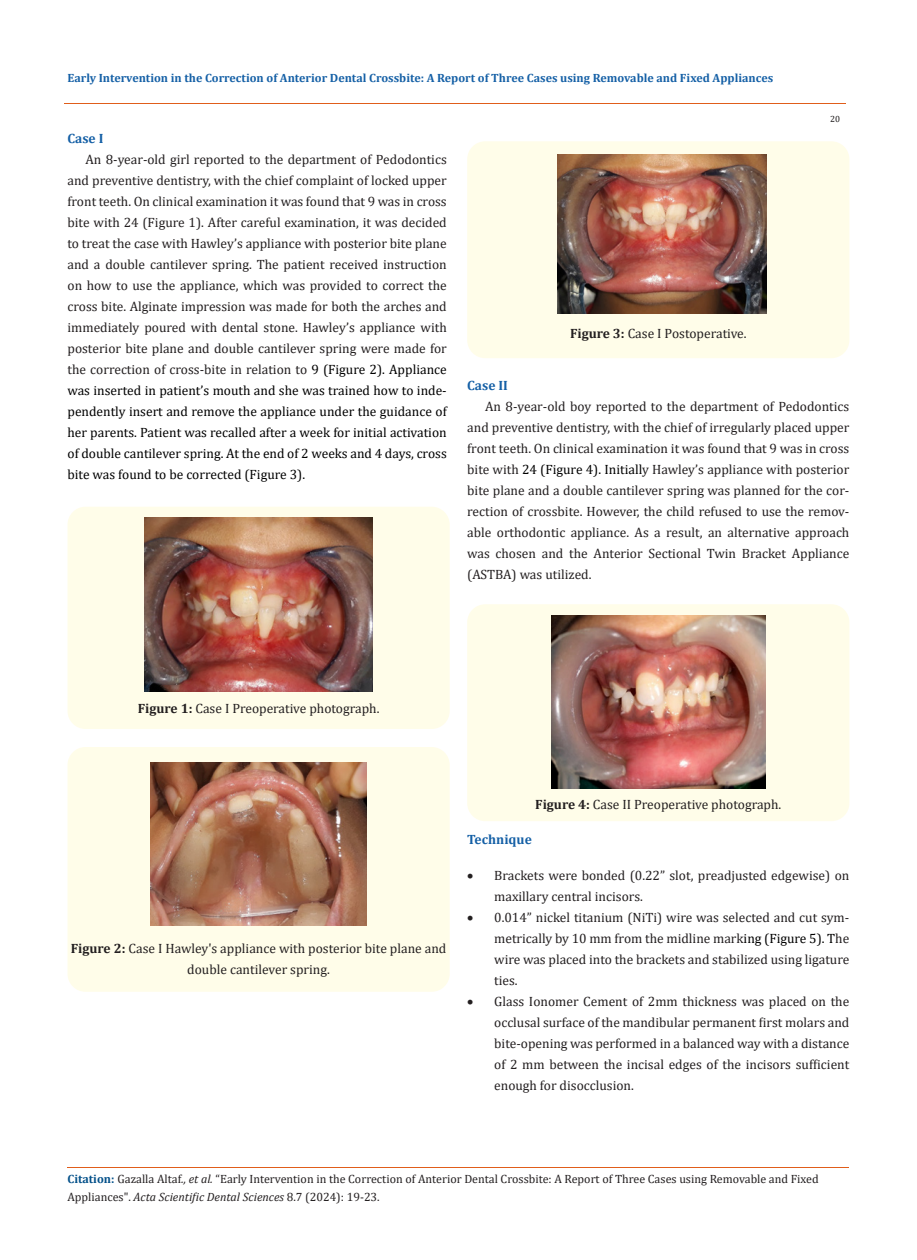
<style>
.page{position:relative;width:917px;height:1260px;background:#fff}
.page>*{position:absolute;margin:0;border:0;box-sizing:border-box;transform-origin:0 0}
.t1{font:13.5px/21px "Cambria";color:#231f20;text-align:justify}
.t2{font:700 13.5px "Cambria";color:#1560a6}
.t3{font:12px/18px "Cambria";color:#231f20}
.t4{font:700 12px "Cambria";color:#1560a6}
.t5{font:9px "Cambria";color:#231f20}
.s1{color:#000}
.s2{font-weight:700}
.s3{font-weight:700;color:#035089}
.s4{font-style:italic}
</style>
<div class="page">
<hr style="left:64px;top:104px;width:782px;height:1px;background:#e05d1a">
<div style="left:67px;top:507px;width:382px;height:222px;background:#fffde9;border-radius:18px"></div>
<img style="left:145px;top:518px;width:228px;height:173px">
<div style="left:67px;top:747px;width:382px;height:245px;background:#fffde9;border-radius:18px"></div>
<img style="left:151px;top:763px;width:216px;height:163px">
<div style="left:467px;top:141px;width:382px;height:217px;background:#fffde9;border-radius:18px"></div>
<img style="left:557px;top:154px;width:209px;height:159px">
<div style="left:467px;top:604px;width:382px;height:217px;background:#fffde9;border-radius:18px"></div>
<img style="left:551px;top:615px;width:214px;height:174px">
<hr style="left:67px;top:1167px;width:782px;height:1px;background:#e05d1a">
<p class="t4" style="left:67px;top:69px;width:707px">Early Intervention in the Correction of Anterior Dental Crossbite: A Report of Three Cases using Removable and Fixed Appliances</p>
<p class="t5" style="left:830px;top:114px;width:11px">20</p>
<p class="t2" style="left:67px;top:129px;width:38px">Case I</p>
<p class="t1" style="left:67px;top:149px;width:381px;text-indent:18px">An 8-year-old girl reported to the department of Pedodontics and preventive dentistry, with the chief complaint of locked upper front teeth. On clinical examination it was found that 9 was in cross bite with 24 (Figure 1). After careful examination, it was decided to treat the case with Hawley’s appliance with posterior bite plane and a double cantilever spring. The patient received instruction on how to use the appliance, which was provided to correct the cross bite. Alginate impression was made for both the arches and immediately poured with dental stone. Hawley’s appliance with posterior bite plane and double cantilever spring were made for the correction of cross-bite in relation to <span class="s1">9 (Figure 2). Appliance was inserted in patient’s mouth and she was trained how to inde&shy;pendently insert and remove the appliance under the guidance of her parents. Patient was recalled after a week for initial activation of double cantilever spring. At the end of 2 weeks and 4 days, cross bite was found to be corrected (Figure 3).</span></p>
<p class="t1" style="left:570px;top:323px;width:178px"><span class="s2">Figure 3:</span> Case I Postoperative.</p>
<p class="t2" style="left:467px;top:376px;width:42px">Case II</p>
<p class="t1" style="left:467px;top:396px;width:384px;text-indent:18px">An 8-year-old boy reported to the department of Pedodontics and preventive dentistry, with the chief of irregularly placed upper front teeth. On clinical examination it was found that 9 was in cross bite with <span class="s1">24 (Figure 4). Initiall</span>y Hawley’s appliance with posterior bite plane and a double cantilever spring was planned for the cor&shy;rection of crossbite. However, the child refused to use the remov&shy;able orthodontic appliance. As a result, an alternative approach was chosen and the Anterior Sectional Twin Bracket Appliance (ASTBA) was utilized.</p>
<p class="t1" style="left:138px;top:697px;width:243px"><span class="s2">Figure 1:</span> Case I Preoperative photograph.</p>
<p class="t1" style="left:71px;top:938px;width:377px;text-align:center"><span class="s2">Figure 2:</span> Case I Hawley's appliance with posterior bite plane and double cantilever spring.</p>
<p class="t1" style="left:535px;top:793px;width:248px"><span class="s2">Figure 4:</span> Case II Preoperative photograph.</p>
<p class="t2" style="left:467px;top:830px;width:66px">Technique</p>
<p class="t1" style="left:494px;top:865px;width:356px;text-indent:-27px">• Brackets were bonded (0.22” slot, preadjusted edgewise) on maxillary central incisors.</p>
<p class="t1" style="left:494px;top:907px;width:356px;text-indent:-27px">• 0.014” nickel titanium (NiTi) wire was selected and cut sym&shy;metrically by 10 mm from the midline mark<span class="s1">ing (Figure 5). T</span>he wire was placed into the brackets and stabilized using ligature ties.</p>
<p class="t1" style="left:494px;top:991px;width:356px;text-indent:-27px">• Glass Ionomer Cement of 2mm thickness was placed on the occlusal surface of the mandibular permanent first molars and bite-opening was performed in a balanced way with a distance of 2 mm between the incisal edges of the incisors sufficient enough for disocclusion.</p>
<p class="t3" style="left:67px;top:1170px;width:752px"><span class="s3">Citation:</span> Gazalla Altaf<span class="s4">., et al.</span> “Early Intervention in the Correction of Anterior Dental Crossbite: A Report of Three Cases using Removable and Fixed<br>Appliances". <span class="s4">Acta Scientific Dental Sciences</span> 8.7 (2024): 19-23.</p>
</div>
